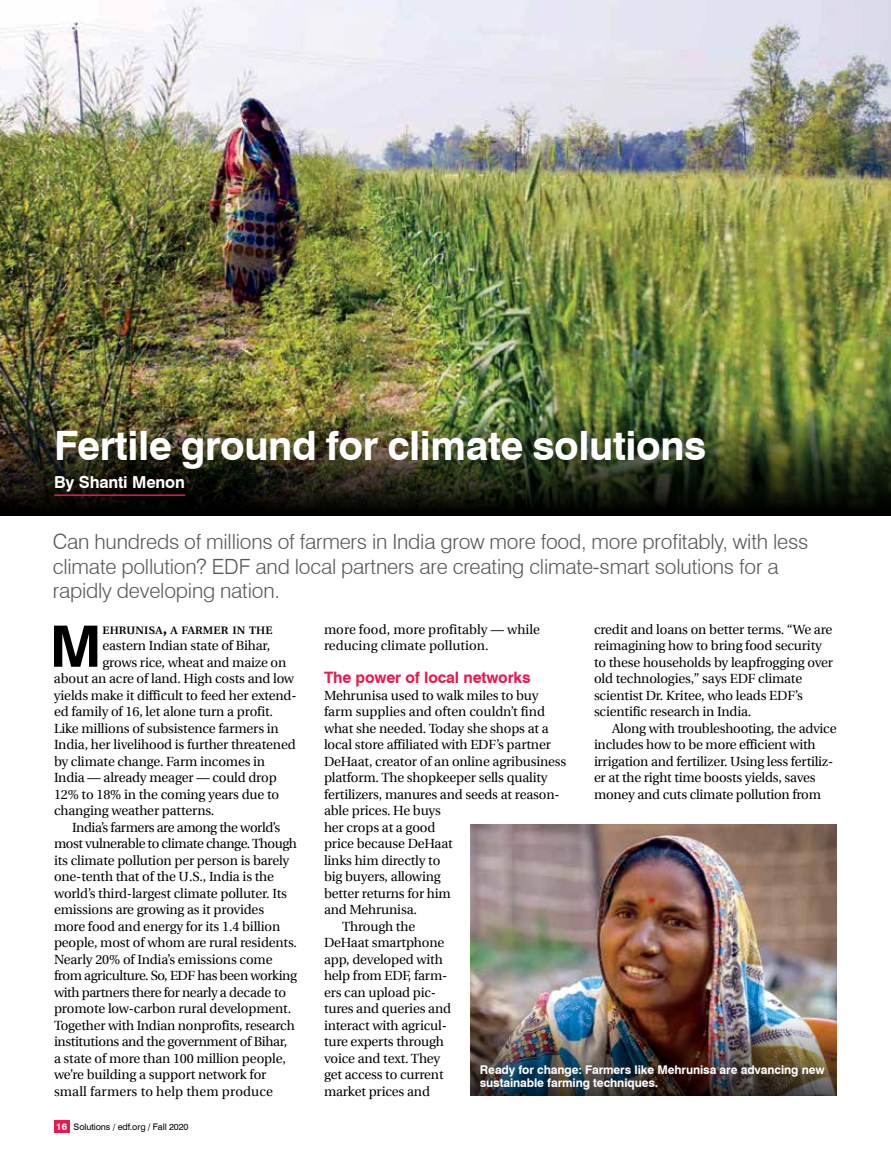
<style>
.page{position:relative;width:891px;height:1161px;background:#fff}
.page>*{position:absolute;margin:0;border:0;box-sizing:border-box;transform-origin:0 0}
.t1{font:700 57.15px "Swiss 721 BT";color:#000;scale:1.05 1}
.t2{font:700 40.5px "Swiss 721 BT";letter-spacing:-.01em;color:#fff}
.t3{font:300 21px/24.8px "Swiss 721 BT";letter-spacing:-.01em;color:#58595b}
.t4{font:700 16.5px "Swiss 721 BT";letter-spacing:-.01em;color:#fff}
.t5{font:700 15.75px "Swiss 721 BT";letter-spacing:-.01em;color:#ed174c}
.t6{font:13.35px/16.5px "Utopia";letter-spacing:-.01em;color:#000}
.t7{font:13.35px "Utopia";letter-spacing:-.03em;color:#000}
.t8{font:13.35px "Utopia";letter-spacing:.01em;color:#000}
.t9{font:700 12px/12.8px "Swiss 721 BT";letter-spacing:-.01em;color:#fff}
.t10{font:600 10.8px "Utopia";letter-spacing:.015em;color:#000;scale:1.05 1}
.t11{font:9px "Swiss 721 BT";letter-spacing:-.01em;color:#000}
.s1{font-size:15.45px}
.s2{font-weight:700;font-size:9.6px;color:#fff}
</style>
<div class="page">
<img style="left:0;top:0;width:891px;height:409px">
<img style="left:0;top:409px;width:891px;height:107px">
<hr style="left:54px;top:494px;width:131px;height:2px;background:#ed174c">
<img style="left:471px;top:825px;width:366px;height:193px">
<div style="left:54px;top:1120px;width:15px;height:13px;background:#ed174c"></div>
<img style="left:471px;top:1018px;width:366px;height:78px">
<h2 class="t2" style="left:54px;top:421px;width:654px">Fertile ground for climate solutions</h2>
<p class="t4" style="left:54px;top:473px;width:132px">By Shanti Menon</p>
<h3 class="t3" style="left:53px;top:529px;width:757px">Can hundreds of millions of farmers in India grow more food, more profitably, with less climate pollution? EDF and local partners are creating climate-smart solutions for a rapidly developing nation.</h3>
<h1 class="t1" style="left:50px;top:612px;width:43px">M</h1>
<p class="t10" style="left:102px;top:624px;width:164px">EHRUNISA<span class="s1">,</span> A FARMER IN THE</p>
<p class="t6" style="left:102px;top:638px;width:169px">eastern Indian state of Bihar,</p>
<p class="t6" style="left:102px;top:654px;width:185px">grows rice, wheat and maize on</p>
<p class="t6" style="left:54px;top:671px;width:242px">about an acre of land. High costs and low</p>
<p class="t6" style="left:54px;top:687px;width:244px">yields make it difficult to feed her extend-</p>
<p class="t6" style="left:54px;top:704px;width:221px">ed family of 16, let alone turn a profit.</p>
<p class="t6" style="left:54px;top:720px;width:226px">Like millions of subsistence farmers in</p>
<p class="t6" style="left:54px;top:737px;width:243px">India, her livelihood is further threatened</p>
<p class="t6" style="left:54px;top:753px;width:213px">by climate change. Farm incomes in</p>
<p class="t6" style="left:54px;top:770px;width:224px">India — already meager — could drop</p>
<p class="t6" style="left:54px;top:786px;width:227px">12% to 18% in the coming years due to</p>
<p class="t6" style="left:54px;top:803px;width:162px">changing weather patterns.</p>
<p class="t7" style="left:72px;top:820px;width:210px">India’s farmers are among the world’s</p>
<p class="t7" style="left:54px;top:836px;width:245px">most vulnerable to climate change. Though</p>
<p class="t6" style="left:54px;top:852px;width:237px">its climate pollution per person is barely</p>
<p class="t6" style="left:54px;top:869px;width:222px">one-tenth that of the U.S., India is the</p>
<p class="t6" style="left:54px;top:885px;width:234px">world’s third-largest climate polluter. Its</p>
<p class="t6" style="left:54px;top:902px;width:212px">emissions are growing as it provides</p>
<p class="t6" style="left:54px;top:918px;width:228px">more food and energy for its 1.4 billion</p>
<p class="t6" style="left:54px;top:935px;width:244px">people, most of whom are rural residents.</p>
<p class="t6" style="left:54px;top:951px;width:220px">Nearly 20% of India’s emissions come</p>
<p class="t7" style="left:54px;top:968px;width:244px">from agriculture. So, EDF has been working</p>
<p class="t7" style="left:54px;top:985px;width:234px">with partners there for nearly a decade to</p>
<p class="t6" style="left:54px;top:1001px;width:239px">promote low-carbon rural development.</p>
<p class="t6" style="left:54px;top:1017px;width:242px">Together with Indian nonprofits, research</p>
<p class="t6" style="left:54px;top:1034px;width:235px">institutions and the government of Bihar,</p>
<p class="t6" style="left:54px;top:1050px;width:233px">a state of more than 100 million people,</p>
<p class="t6" style="left:54px;top:1067px;width:214px">we’re building a support network for</p>
<p class="t8" style="left:54px;top:1084px;width:220px">small farmers to help them produce</p>
<p class="t11" style="left:56px;top:1121px;width:134px"><span class="s2">16</span> Solutions / edf.org / Fall 2020</p>
<p class="t6" style="left:594px;top:621px;width:241px">credit and loans on better terms. “We are reimagining how to bring food security to these households by leapfrogging over old technologies,” says EDF climate scientist Dr. Kritee, who leads EDF’s scientific research in India.</p>
<p class="t6" style="left:594px;top:720px;width:244px;text-indent:18px">Along with troubleshooting, the advice includes how to be more efficient with irrigation and fertilizer. Using less fertiliz&shy;er at the right time boosts yields, saves money and cuts climate pollution from</p>
<p class="t6" style="left:324px;top:621px;width:218px">more food, more profitably — while reducing climate pollution.</p>
<p class="t5" style="left:324px;top:668px;width:208px">The power of local networks</p>
<p class="t6" style="left:324px;top:687px;width:216px">Mehrunisa used to walk miles to buy</p>
<p class="t6" style="left:324px;top:704px;width:222px">farm supplies and often couldn’t find</p>
<p class="t6" style="left:324px;top:720px;width:226px">what she needed. Today she shops at a</p>
<p class="t6" style="left:324px;top:737px;width:228px">local store affiliated with EDF’s partner</p>
<p class="t6" style="left:324px;top:753px;width:244px">DeHaat, creator of an online agribusiness</p>
<p class="t6" style="left:324px;top:770px;width:225px">platform. The shopkeeper sells quality</p>
<p class="t6" style="left:324px;top:786px;width:237px">fertilizers, manures and seeds at reason-</p>
<p class="t6" style="left:324px;top:803px;width:119px">able prices. He buys</p>
<p class="t6" style="left:324px;top:819px;width:113px">her crops at a good</p>
<p class="t6" style="left:324px;top:836px;width:130px">price because DeHaat</p>
<p class="t6" style="left:324px;top:852px;width:118px">links him directly to</p>
<p class="t6" style="left:324px;top:869px;width:118px">big buyers, allowing</p>
<p class="t6" style="left:324px;top:885px;width:128px">better returns for him</p>
<p class="t6" style="left:324px;top:902px;width:95px">and Mehrunisa.</p>
<p class="t6" style="left:342px;top:918px;width:75px">Through the</p>
<p class="t6" style="left:324px;top:935px;width:122px">DeHaat smartphone</p>
<p class="t6" style="left:324px;top:951px;width:120px">app, developed with</p>
<p class="t6" style="left:324px;top:968px;width:125px">help from EDF, farm-</p>
<p class="t6" style="left:324px;top:984px;width:114px">ers can upload pic-</p>
<p class="t6" style="left:324px;top:1001px;width:129px">tures and queries and</p>
<p class="t6" style="left:324px;top:1017px;width:124px">interact with agricul-</p>
<p class="t6" style="left:324px;top:1034px;width:121px">ture experts through</p>
<p class="t6" style="left:324px;top:1050px;width:118px">voice and text. They</p>
<p class="t6" style="left:324px;top:1067px;width:121px">get access to current</p>
<p class="t6" style="left:324px;top:1083px;width:107px">market prices and</p>
<p class="t9" style="left:480px;top:1063px;width:346px">Ready for change: Farmers like Mehrunisa are advancing new sustainable farming techniques.</p>
</div>
